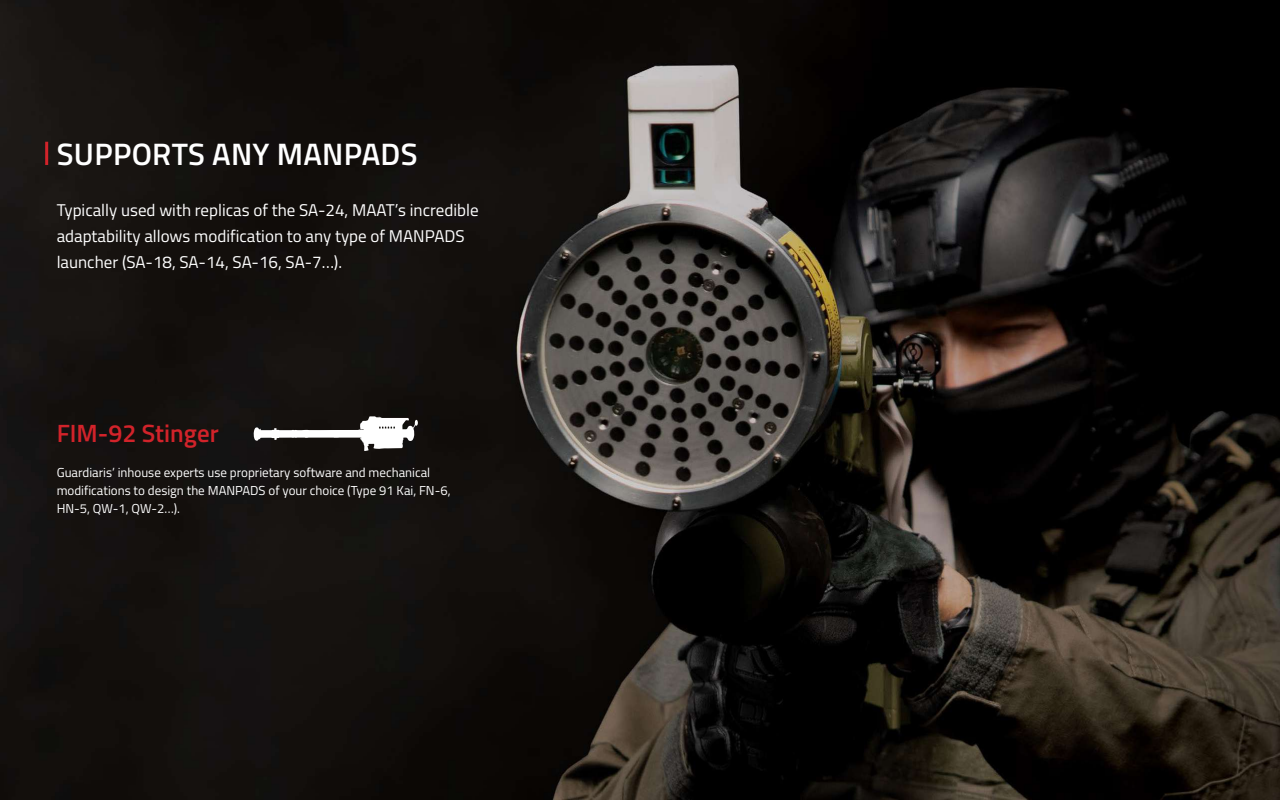
<style>
.page{position:relative;width:1280px;height:800px;background:#fff}
.page>*{position:absolute;margin:0;border:0;box-sizing:border-box;transform-origin:0 0}
.t1{font:600 31px "Titillium";letter-spacing:.01em;color:#fff}
.t2{font:600 25px "Titillium";color:#d2232a}
.t3{font:17px/26px "Titillium";color:#fff}
.t4{font:13px/18px "Titillium Web";color:#fff}
</style>
<div class="page">
<img style="left:0;top:0;width:1280px;height:800px">
<hr style="left:45px;top:142px;width:3px;height:23px;background:#d2232a">
<svg style="left:254px;top:416px;width:164px;height:35px"></svg>
<h1 class="t1" style="left:57px;top:131px;width:362px">SUPPORTS ANY MANPADS</h1>
<h3 class="t3" style="left:57px;top:196px;width:423px">Typically used with replicas of the SA-24, MAAT’s incredible adaptability allows modification to any type of MANPADS launcher (SA-18, SA-14, SA-16, SA-7…).</h3>
<h2 class="t2" style="left:57px;top:415px;width:164px">FIM-92 Stinger</h2>
<p class="t4" style="left:57px;top:463px;width:395px">Guardiaris’ inhouse experts use proprietary software and mechanical modifications to design the MANPADS of your choice (Type 91 Kai, FN-6,<br>HN-5, QW-1, QW-2…).</p>
</div>
